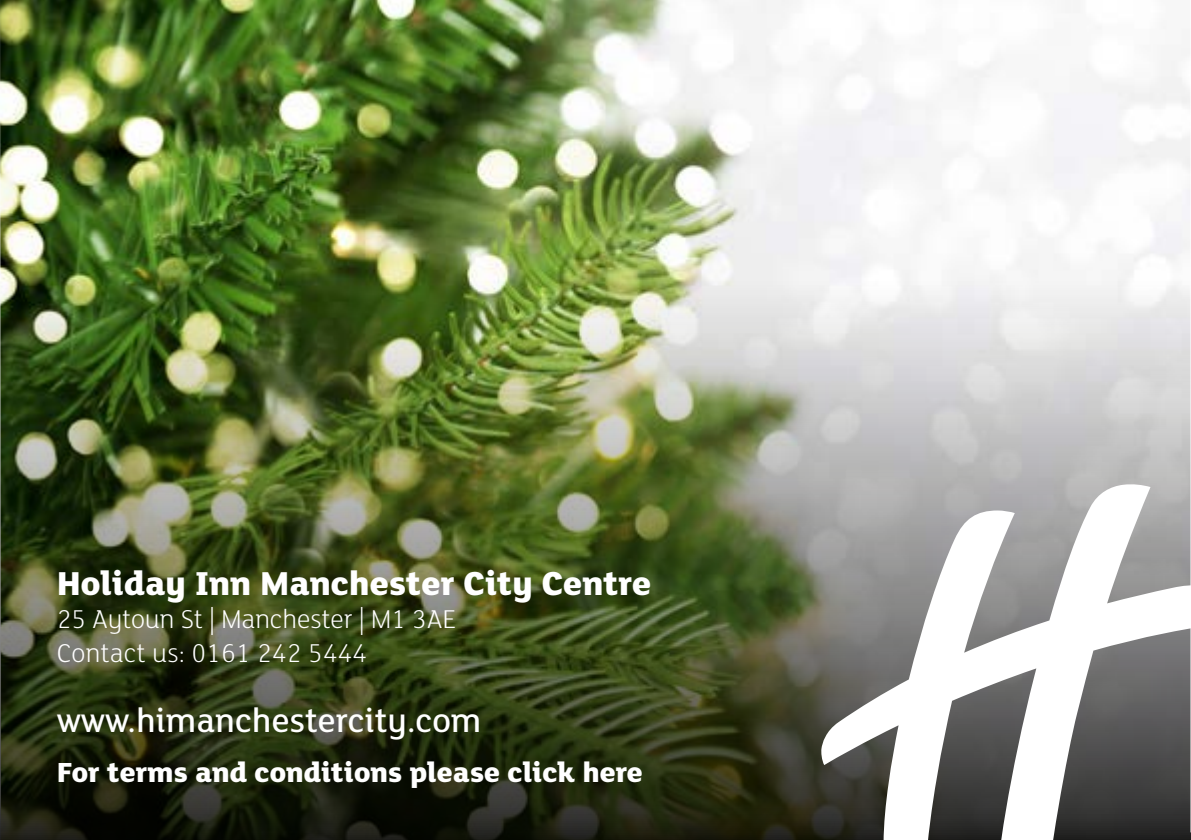
<style>
.page{position:relative;width:1191px;height:840px;background:#fff}
.page>*{position:absolute;margin:0;border:0;box-sizing:border-box;transform-origin:0 0}
.t1{font:800 36px "FS Lola";color:#fff}
.t2{font:500 36px "FS Lola";color:#fff}
.t3{font:800 30px "FS Lola";color:#fff}
.t4{font:300 28px/33.6px "FS Lola";letter-spacing:-.01em;color:#fff}
</style>
<div class="page">
<img style="left:0;top:0;width:1190px;height:278px">
<img style="left:0;top:278px;width:1190px;height:561px">
<svg style="left:821px;top:483px;width:370px;height:356px"></svg>
<hr style="left:1190px;top:0;width:1px;height:831px;background:#fff">
<p class="t1" style="left:57px;top:557px;width:596px">Holiday Inn Manchester City Centre</p>
<p class="t4" style="left:57px;top:601px;width:401px">25 Aytoun St | Manchester | M1 3AE<br>Contact us: 0161 242 5444</p>
<p class="t2" style="left:57px;top:696px;width:426px">www.himanchestercity.com</p>
<p class="t3" style="left:57px;top:750px;width:588px">For terms and conditions please click here</p>
</div>
